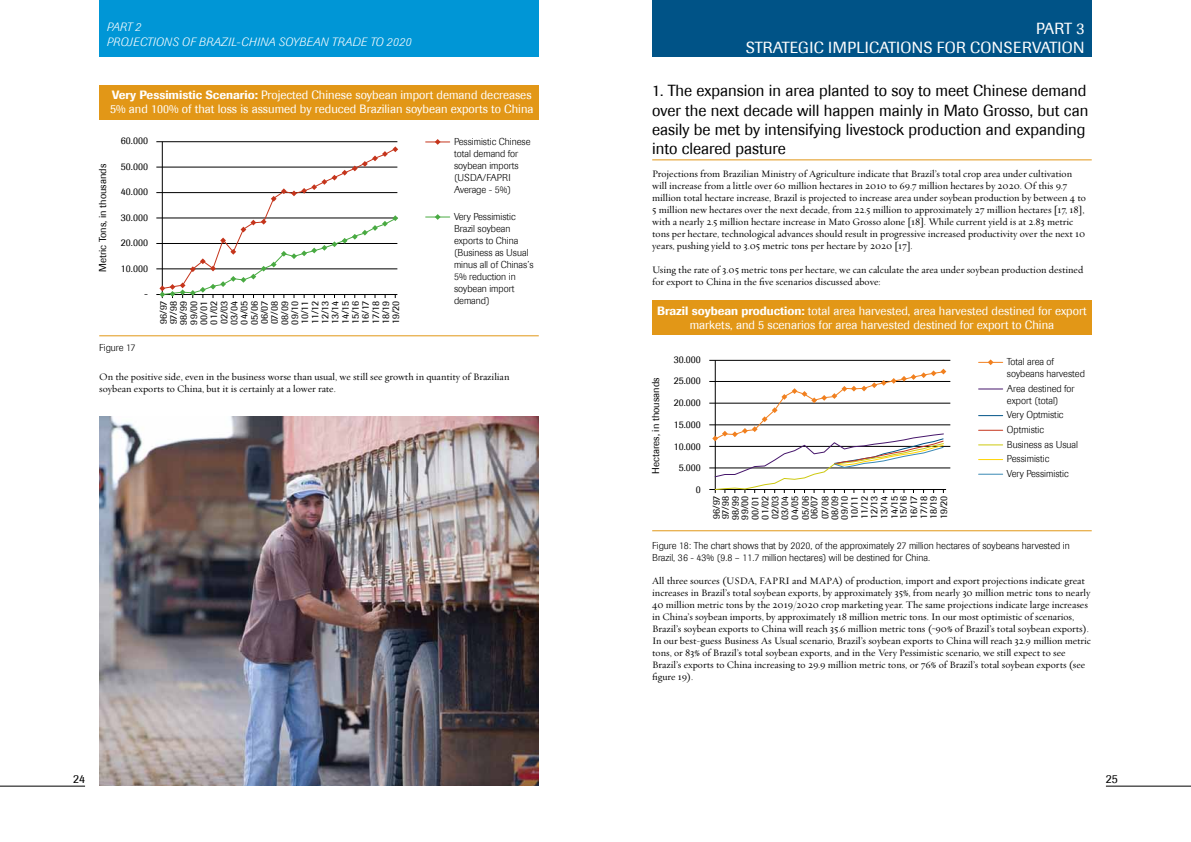
<style>
.page{position:relative;width:1191px;height:842px;background:#fff}
.page>*{position:absolute;margin:0;border:0;box-sizing:border-box;transform-origin:0 0}
.t1{font:16px/19.2px "Imago";color:#000}
.t2{font:16px/19.2px "Imago";letter-spacing:.02em;color:#fff;text-align:right}
.t3{font:12px/14.4px "Imago";color:#fff}
.t4{font:italic 300 12px/14.4px "Imago";letter-spacing:.02em;color:#fff}
.t5{font:12px "Imago";color:#000}
.t6{font:10px/12px "Oakleaf Text";color:#000}
.t7{font:300 10px/12px "Imago";color:#000}
.t8{font:10px/10.1px "Imago";color:#000;text-align:justify}
.s1{font-weight:500}
</style>
<div class="page">
<hr style="left:0;top:786px;width:85px;height:1px;background:#000">
<hr style="left:1106px;top:786px;width:85px;height:1px;background:#000">
<div style="left:99px;top:0;width:440px;height:57px;background:#0096d6"></div>
<div style="left:99px;top:85px;width:440px;height:34px;background:#e29717"></div>
<hr style="left:99px;top:336px;width:440px;height:1px;background:#e29717">
<hr style="left:156px;top:141px;width:241px;height:1px;background:#000">
<hr style="left:156px;top:167px;width:241px;height:1px;background:#000">
<hr style="left:156px;top:192px;width:241px;height:1px;background:#000">
<hr style="left:156px;top:218px;width:241px;height:1px;background:#000">
<hr style="left:156px;top:243px;width:241px;height:1px;background:#000">
<hr style="left:156px;top:269px;width:241px;height:1px;background:#000">
<hr style="left:156px;top:294px;width:241px;height:1px;background:#000">
<hr style="left:162px;top:142px;width:1px;height:156px;background:#000">
<svg style="left:425px;top:139px;width:25px;height:6px"></svg>
<svg style="left:425px;top:214px;width:25px;height:6px"></svg>
<svg style="left:159px;top:146px;width:239px;height:152px"></svg>
<img style="left:99px;top:417px;width:440px;height:368px">
<div style="left:652px;top:0;width:439px;height:57px;background:#005387"></div>
<hr style="left:652px;top:160px;width:439px;height:1px;background:#e29717">
<div style="left:652px;top:300px;width:439px;height:34px;background:#e29717"></div>
<hr style="left:652px;top:530px;width:439px;height:1px;background:#e29717">
<hr style="left:709px;top:360px;width:241px;height:1px;background:#000">
<hr style="left:709px;top:381px;width:241px;height:1px;background:#000">
<hr style="left:709px;top:403px;width:241px;height:1px;background:#000">
<hr style="left:709px;top:425px;width:241px;height:1px;background:#000">
<hr style="left:709px;top:446px;width:241px;height:1px;background:#000">
<hr style="left:709px;top:468px;width:241px;height:1px;background:#000">
<hr style="left:709px;top:489px;width:237px;height:1px;background:#000">
<hr style="left:715px;top:360px;width:1px;height:133px;background:#000">
<svg style="left:978px;top:359px;width:24px;height:6px"></svg>
<svg style="left:978px;top:388px;width:24px;height:1px"></svg>
<svg style="left:978px;top:415px;width:24px;height:1px"></svg>
<svg style="left:978px;top:430px;width:24px;height:1px"></svg>
<svg style="left:978px;top:444px;width:24px;height:1px"></svg>
<svg style="left:978px;top:459px;width:24px;height:1px"></svg>
<svg style="left:978px;top:474px;width:24px;height:1px"></svg>
<svg style="left:712px;top:369px;width:234px;height:124px"></svg>
<p class="t4" style="left:106px;top:20px;width:306px">PART 2<br>PROJECTIONS OF BRAZIL-CHINA SOYBEAN TRADE TO 2020</p>
<p class="t3" style="left:110px;top:88px;width:425px"><span class="s1">Very Pessimistic Scenario:</span> Projected Chinese soybean import demand decreases<br>5% and 100% of that loss is assumed by reduced Brazilian soybean exports to China</p>
<p class="t8" style="left:98px;top:272px;width:109px;rotate:-90deg">Metric Tons, in thousands</p>
<p class="t8" style="left:121px;top:136px;width:29px">60.000</p>
<p class="t8" style="left:121px;top:161px;width:29px">50.000</p>
<p class="t8" style="left:121px;top:187px;width:29px">40.000</p>
<p class="t8" style="left:121px;top:212px;width:29px">30.000</p>
<p class="t8" style="left:121px;top:238px;width:29px">20.000</p>
<p class="t8" style="left:121px;top:263px;width:29px">10.000</p>
<p class="t8" style="left:144px;top:289px;width:5px">-</p>
<p class="t7" style="left:99px;top:342px;width:38px">Figure 17</p>
<p class="t8" style="left:158px;top:325px;width:25px;rotate:-90deg">96/97<br>97/98<br>98/99<br>99/00<br>00/01<br>01/02<br>02/03<br>03/04<br>04/05<br>05/06<br>06/07<br>07/08<br>08/09<br>09/10<br>10/11<br>11/12<br>12/13<br>13/14<br>14/15<br>15/16<br>16/17<br>17/18<br>18/19<br>19/20</p>
<p class="t7" style="left:454px;top:135px;width:78px">Pessimistic Chinese total demand for soybean imports (USDA/FAPRI<br>Average - 5%)</p>
<p class="t7" style="left:454px;top:211px;width:81px">Very Pessimistic<br>Brazil soybean exports to China (Business as Usual minus all of Chinas’s<br>5% reduction in soybean import demand)</p>
<p class="t6" style="left:99px;top:371px;width:412px">On the positive side, even in the business worse than usual, we still see growth in quantity of Brazilian soybean exports to China, but it is certainly at a lower rate.</p>
<h1 class="t2" style="left:746px;top:19px;width:340px">PART 3<br>STRATEGIC IMPLICATIONS FOR CONSERVATION</h1>
<h1 class="t1" style="left:652px;top:81px;width:438px">1. The expansion in area planted to soy to meet Chinese demand over the next decade will happen mainly in Mato Grosso, but can easily be met by intensifying livestock production and expanding into cleared pasture</h1>
<p class="t6" style="left:652px;top:168px;width:435px">Projections from Brazilian Ministry of Agriculture indicate that Brazil’s total crop area under cultivation will increase from a little over 60 million hectares in 2010 to 69.7 million hectares by 2020. Of this 9.7 million total hectare increase, Brazil is projected to increase area under soybean production by between 4 to 5 million new hectares over the next decade, from 22.5 million to approximately 27 million hectares [17, 18], with a nearly 2.5 million hectare increase in Mato Grosso alone [18]. While current yield is at 2.83 metric tons per hectare, technological advances should result in progressive increased productivity over the next 10 years, pushing yield to 3.05 metric tons per hectare by 2020 [17].</p>
<p class="t6" style="left:652px;top:264px;width:432px">Using the rate of 3.05 metric tons per hectare, we can calculate the area under soybean production destined for export to China in the five scenarios discussed above:</p>
<p class="t3" style="left:657px;top:303px;width:431px;text-align:center"><span class="s1">Brazil soybean production:</span> total area harvested, area harvested destined for export markets, and 5 scenarios for area harvested destined for export to China</p>
<p class="t8" style="left:651px;top:474px;width:98px;rotate:-90deg">Hectares, in thousands</p>
<p class="t8" style="left:673px;top:354px;width:29px">30.000</p>
<p class="t8" style="left:674px;top:376px;width:29px">25.000</p>
<p class="t8" style="left:674px;top:398px;width:29px">20.000</p>
<p class="t8" style="left:674px;top:419px;width:29px">15.000</p>
<p class="t8" style="left:674px;top:435px;width:29px;line-height:21.7px;text-align:right">10.000<br>5.000<br>0</p>
<p class="t8" style="left:711px;top:520px;width:25px;rotate:-90deg">96/97<br>97/98<br>98/99<br>99/00<br>00/01<br>01/02<br>02/03<br>03/04<br>04/05<br>05/06</p>
<p class="t8" style="left:808px;top:519px;width:25px;line-height:11px;rotate:-90deg">06/07<br>07/08</p>
<p class="t8" style="left:830px;top:520px;width:25px;rotate:-90deg">08/09<br>09/10<br>10/11<br>11/12<br>12/13<br>13/14<br>14/15</p>
<p class="t8" style="left:898px;top:519px;width:25px;rotate:-90deg">15/16<br>16/17<br>17/18<br>18/19<br>19/20</p>
<p class="t7" style="left:1007px;top:356px;width:79px">Total area of soybeans harvested</p>
<p class="t7" style="left:1007px;top:382px;width:69px">Area destined for export (total)</p>
<p class="t7" style="left:1007px;top:408px;width:73px;line-height:14.6px">Very Optmistic<br>Optmistic<br>Business as Usual<br>Pessimistic<br>Very Pessimistic</p>
<p class="t7" style="left:652px;top:539px;width:419px">Figure 18: The chart shows that by 2020, of the approximately 27 million hectares of soybeans harvested in<br>Brazil, 36 - 43% (9.8 – 11.7 million hectares) will be destined for China.</p>
<p class="t6" style="left:652px;top:575px;width:440px">All three sources (USDA, FAPRI and MAPA) of production, import and export projections indicate great increases in Brazil’s total soybean exports, by approximately 35%, from nearly 30 million metric tons to nearly 40 million metric tons by the 2019/2020 crop marketing year. The same projections indicate large increases in China’s soybean imports, by approximately 18 million metric tons. In our most optimistic of scenarios, Brazil’s soybean exports to China will reach 35.6 million metric tons (~90% of Brazil’s total soybean exports).<br>In our best-guess Business As Usual scenario, Brazil’s soybean exports to China will reach 32.9 million metric tons, or 83% of Brazil’s total soybean exports, and in the Very Pessimistic scenario, we still expect to see Brazil’s exports to China increasing to 29.9 million metric tons, or 76% of Brazil’s total soybean exports (see figure 19).</p>
<p class="t5" style="left:73px;top:772px;width:13px">24</p>
<p class="t5" style="left:1106px;top:772px;width:13px">25</p>
</div>
